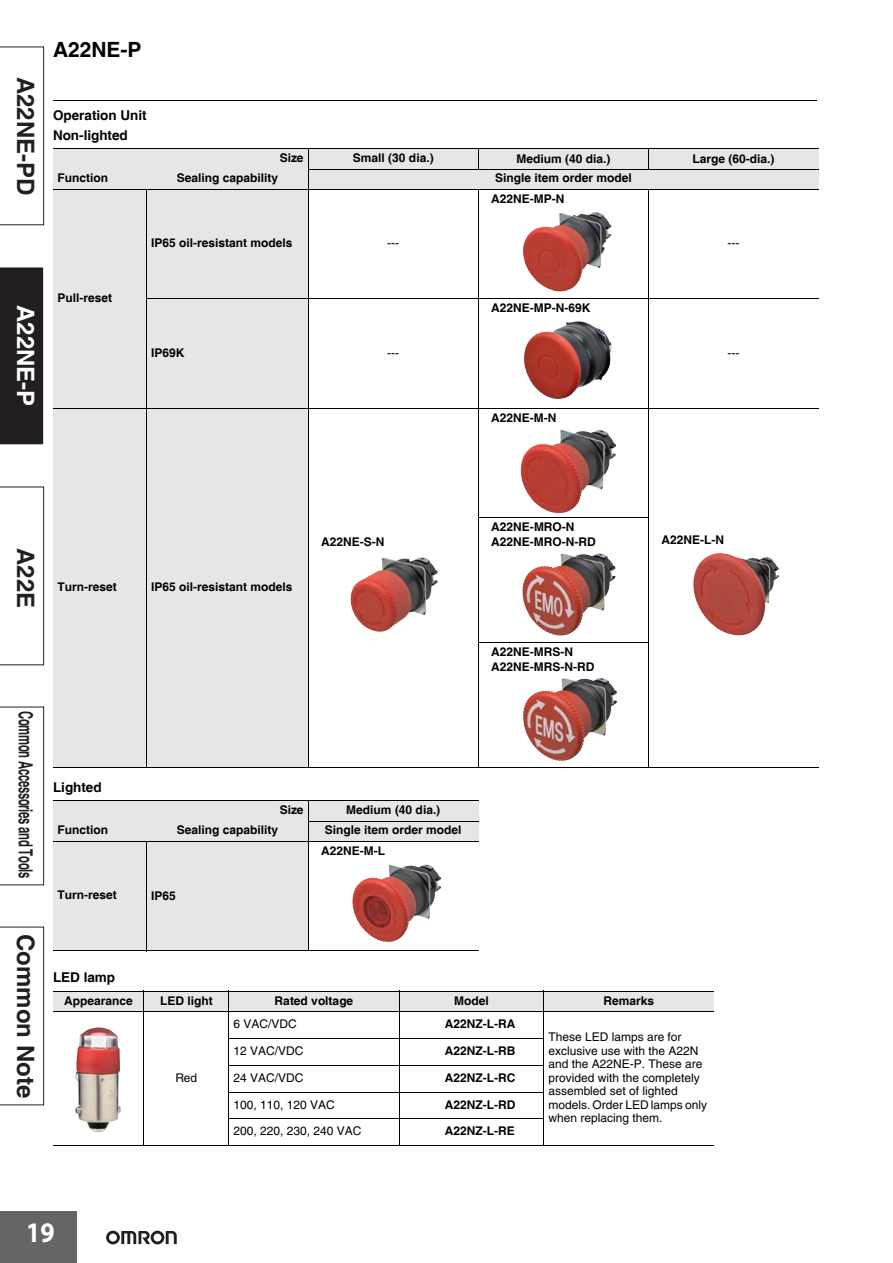
<style>
.page{position:relative;width:893px;height:1263px;background:#fff}
.page>*{position:absolute;margin:0;border:0;box-sizing:border-box;transform-origin:0 0}
.t1{font:700 28.5px "Myriad Pro";color:#fff;scale:.9 1}
.t2{font:700 24px "Helvetica";color:#231f20}
.t3{font:700 24px "Helvetica";color:#fff}
.t4{font:700 21px "Helvetica";color:#000}
.t5{font:700 19.5px "Helvetica";letter-spacing:-.025em;color:#231f20;scale:.58 1}
.t6{font:700 13.5px/20.2px "Helvetica";color:#000}
.t7{font:700 12px/15px "Helvetica";color:#000}
.t8{font:12px/13.5px "Helvetica";color:#000}
</style>
<div class="page">
<hr style="left:53px;top:100px;width:763px;height:1px;background:#000">
<div style="left:0;top:1212px;width:76px;height:51px;background:#656565"></div>
<hr style="left:76px;top:1212px;width:1px;height:51px;background:#656565">
<svg style="left:106px;top:1231px;width:71px;height:13px"></svg>
<div style="left:0;top:267px;width:44px;height:178px;background:#231f20"></div>
<svg style="left:0;top:47px;width:44px;height:178px"></svg>
<svg style="left:0;top:487px;width:44px;height:178px"></svg>
<svg style="left:0;top:707px;width:44px;height:178px"></svg>
<svg style="left:0;top:927px;width:44px;height:178px"></svg>
<div style="left:53px;top:149px;width:255px;height:20px;background:#e6e6e6"></div>
<div style="left:308px;top:149px;width:170px;height:20px;background:#e6e6e6"></div>
<div style="left:478px;top:149px;width:170px;height:20px;background:#e6e6e6"></div>
<div style="left:648px;top:149px;width:170px;height:20px;background:#e6e6e6"></div>
<div style="left:53px;top:169px;width:94px;height:20px;background:#e6e6e6"></div>
<div style="left:147px;top:169px;width:161px;height:20px;background:#e6e6e6"></div>
<div style="left:308px;top:169px;width:510px;height:20px;background:#e6e6e6"></div>
<div style="left:53px;top:189px;width:94px;height:219px;background:#e6e6e6"></div>
<div style="left:147px;top:189px;width:161px;height:110px;background:#e6e6e6"></div>
<div style="left:147px;top:299px;width:161px;height:109px;background:#e6e6e6"></div>
<div style="left:53px;top:408px;width:94px;height:359px;background:#e6e6e6"></div>
<div style="left:147px;top:408px;width:161px;height:359px;background:#e6e6e6"></div>
<div style="left:53px;top:801px;width:255px;height:20px;background:#e6e6e6"></div>
<div style="left:308px;top:801px;width:170px;height:20px;background:#e6e6e6"></div>
<div style="left:53px;top:821px;width:94px;height:20px;background:#e6e6e6"></div>
<div style="left:147px;top:821px;width:161px;height:20px;background:#e6e6e6"></div>
<div style="left:308px;top:821px;width:170px;height:20px;background:#e6e6e6"></div>
<div style="left:53px;top:841px;width:94px;height:110px;background:#e6e6e6"></div>
<div style="left:147px;top:841px;width:161px;height:110px;background:#e6e6e6"></div>
<div style="left:53px;top:991px;width:91px;height:21px;background:#e6e6e6"></div>
<div style="left:144px;top:991px;width:85px;height:21px;background:#e6e6e6"></div>
<div style="left:229px;top:991px;width:170px;height:21px;background:#e6e6e6"></div>
<div style="left:399px;top:991px;width:145px;height:21px;background:#e6e6e6"></div>
<div style="left:544px;top:991px;width:170px;height:21px;background:#e6e6e6"></div>
<hr style="left:146px;top:189px;width:1px;height:579px;background:#000">
<hr style="left:308px;top:148px;width:1px;height:620px;background:#000">
<svg style="left:478px;top:149px;width:1px;height:20px"></svg>
<hr style="left:478px;top:189px;width:1px;height:579px;background:#000">
<svg style="left:648px;top:149px;width:1px;height:20px"></svg>
<hr style="left:648px;top:189px;width:1px;height:579px;background:#000">
<hr style="left:53px;top:148px;width:765px;height:1px;background:#000">
<hr style="left:308px;top:169px;width:510px;height:1px;background:#000">
<hr style="left:53px;top:189px;width:765px;height:1px;background:#000">
<hr style="left:146px;top:299px;width:672px;height:1px;background:#000">
<hr style="left:53px;top:408px;width:765px;height:1px;background:#000">
<hr style="left:478px;top:518px;width:171px;height:1px;background:#000">
<hr style="left:478px;top:642px;width:171px;height:1px;background:#000">
<hr style="left:53px;top:767px;width:765px;height:1px;background:#000">
<hr style="left:146px;top:841px;width:1px;height:110px;background:#000">
<hr style="left:308px;top:800px;width:1px;height:151px;background:#000">
<hr style="left:53px;top:800px;width:425px;height:1px;background:#000">
<hr style="left:308px;top:821px;width:170px;height:1px;background:#000">
<hr style="left:53px;top:841px;width:425px;height:1px;background:#000">
<hr style="left:53px;top:950px;width:425px;height:1px;background:#000">
<hr style="left:144px;top:991px;width:1px;height:155px;background:#000">
<hr style="left:229px;top:991px;width:1px;height:155px;background:#000">
<hr style="left:399px;top:991px;width:1px;height:155px;background:#000">
<hr style="left:544px;top:991px;width:1px;height:155px;background:#000">
<hr style="left:53px;top:991px;width:661px;height:1px;background:#000">
<hr style="left:53px;top:1011px;width:661px;height:1px;background:#000">
<hr style="left:229px;top:1038px;width:315px;height:1px;background:#000">
<hr style="left:229px;top:1065px;width:315px;height:1px;background:#000">
<hr style="left:229px;top:1092px;width:315px;height:1px;background:#000">
<hr style="left:229px;top:1119px;width:315px;height:1px;background:#000">
<hr style="left:53px;top:1145px;width:661px;height:1px;background:#000">
<img style="left:523px;top:212px;width:88px;height:80px">
<img style="left:524px;top:321px;width:88px;height:78px">
<img style="left:350px;top:557px;width:88px;height:75px">
<img style="left:520px;top:430px;width:96px;height:83px">
<img style="left:693px;top:553px;width:86px;height:82px">
<img style="left:522px;top:553px;width:94px;height:83px">
<img style="left:523px;top:678px;width:94px;height:83px">
<img style="left:352px;top:864px;width:89px;height:78px">
<img style="left:75px;top:1027px;width:46px;height:106px">
<h2 class="t2" style="left:34px;top:77px;width:120px;rotate:90deg">A22NE-PD</h2>
<h2 class="t3" style="left:34px;top:305px;width:103px;rotate:90deg">A22NE-P</h2>
<h3 class="t4" style="left:53px;top:37px;width:90px">A22NE-P</h3>
<p class="t6" style="left:53px;top:105px;width:95px">Operation Unit<br>Non-lighted</p>
<p class="t7" style="left:280px;top:150px;width:25px">Size</p>
<p class="t7" style="left:353px;top:150px;width:82px">Small (30 dia.)</p>
<p class="t7" style="left:516px;top:152px;width:96px">Medium (40 dia.)</p>
<p class="t7" style="left:692px;top:152px;width:83px">Large (60-dia.)</p>
<p class="t7" style="left:58px;top:171px;width:52px">Function</p>
<p class="t7" style="left:177px;top:171px;width:103px">Sealing capability</p>
<p class="t7" style="left:495px;top:171px;width:138px">Single item order model</p>
<p class="t7" style="left:58px;top:290px;width:56px">Pull-reset</p>
<p class="t7" style="left:151px;top:235px;width:143px">IP65 oil-resistant models</p>
<p class="t8" style="left:387px;top:237px;width:13px">---</p>
<p class="t7" style="left:151px;top:345px;width:35px">IP69K</p>
<p class="t8" style="left:387px;top:347px;width:13px">---</p>
<p class="t7" style="left:491px;top:191px;width:75px">A22NE-MP-N</p>
<p class="t7" style="left:491px;top:300px;width:101px">A22NE-MP-N-69K</p>
<p class="t7" style="left:491px;top:410px;width:67px">A22NE-M-N</p>
<p class="t8" style="left:727px;top:237px;width:13px">---</p>
<p class="t8" style="left:727px;top:347px;width:13px">---</p>
<h2 class="t2" style="left:34px;top:548px;width:62px;rotate:90deg">A22E</h2>
<h3 class="t5" style="left:33px;top:711px;width:291px;rotate:90deg">Common Accessories and Tools</h3>
<h2 class="t2" style="left:34px;top:934px;width:165px;rotate:90deg">Common Note</h2>
<p class="t7" style="left:58px;top:579px;width:61px">Turn-reset</p>
<p class="t7" style="left:151px;top:579px;width:143px">IP65 oil-resistant models</p>
<p class="t7" style="left:321px;top:534px;width:65px">A22NE-S-N</p>
<p class="t7" style="left:491px;top:520px;width:106px">A22NE-MRO-N<br>A22NE-MRO-N-RD</p>
<p class="t7" style="left:491px;top:644px;width:105px">A22NE-MRS-N<br>A22NE-MRS-N-RD</p>
<p class="t7" style="left:661px;top:533px;width:64px">A22NE-L-N</p>
<p class="t6" style="left:53px;top:777px;width:50px">Lighted</p>
<p class="t7" style="left:280px;top:802px;width:25px">Size</p>
<p class="t7" style="left:346px;top:802px;width:96px">Medium (40 dia.)</p>
<p class="t7" style="left:58px;top:823px;width:52px">Function</p>
<p class="t7" style="left:177px;top:823px;width:103px">Sealing capability</p>
<p class="t7" style="left:325px;top:823px;width:138px">Single item order model</p>
<p class="t7" style="left:58px;top:887px;width:61px">Turn-reset</p>
<p class="t7" style="left:151px;top:889px;width:26px">IP65</p>
<p class="t6" style="left:53px;top:967px;width:64px">LED lamp</p>
<p class="t7" style="left:321px;top:843px;width:65px">A22NE-M-L</p>
<p class="t7" style="left:64px;top:993px;width:70px">Appearance</p>
<p class="t7" style="left:160px;top:993px;width:54px">LED light</p>
<p class="t7" style="left:275px;top:993px;width:80px">Rated voltage</p>
<p class="t7" style="left:454px;top:993px;width:36px">Model</p>
<p class="t7" style="left:603px;top:993px;width:52px">Remarks</p>
<p class="t8" style="left:233px;top:1018px;width:65px">6 VAC/VDC</p>
<p class="t7" style="left:445px;top:1016px;width:72px">A22NZ-L-RA</p>
<p class="t8" style="left:175px;top:1072px;width:23px">Red</p>
<p class="t8" style="left:233px;top:1045px;width:72px">12 VAC/VDC</p>
<p class="t7" style="left:445px;top:1043px;width:72px">A22NZ-L-RB</p>
<p class="t8" style="left:233px;top:1072px;width:72px">24 VAC/VDC</p>
<p class="t7" style="left:445px;top:1070px;width:72px">A22NZ-L-RC</p>
<p class="t8" style="left:233px;top:1099px;width:103px">100, 110, 120 VAC</p>
<p class="t7" style="left:445px;top:1097px;width:72px">A22NZ-L-RD</p>
<p class="t8" style="left:233px;top:1125px;width:129px">200, 220, 230, 240 VAC</p>
<p class="t7" style="left:445px;top:1124px;width:71px">A22NZ-L-RE</p>
<p class="t8" style="left:548px;top:1031px;width:160px">These LED lamps are for exclusive use with the A22N and the A22NE-P. These are provided with the completely assembled set of lighted models. Order LED lamps only when replacing them.</p>
<h1 class="t1" style="left:26px;top:1214px;width:33px">19</h1>
</div>
